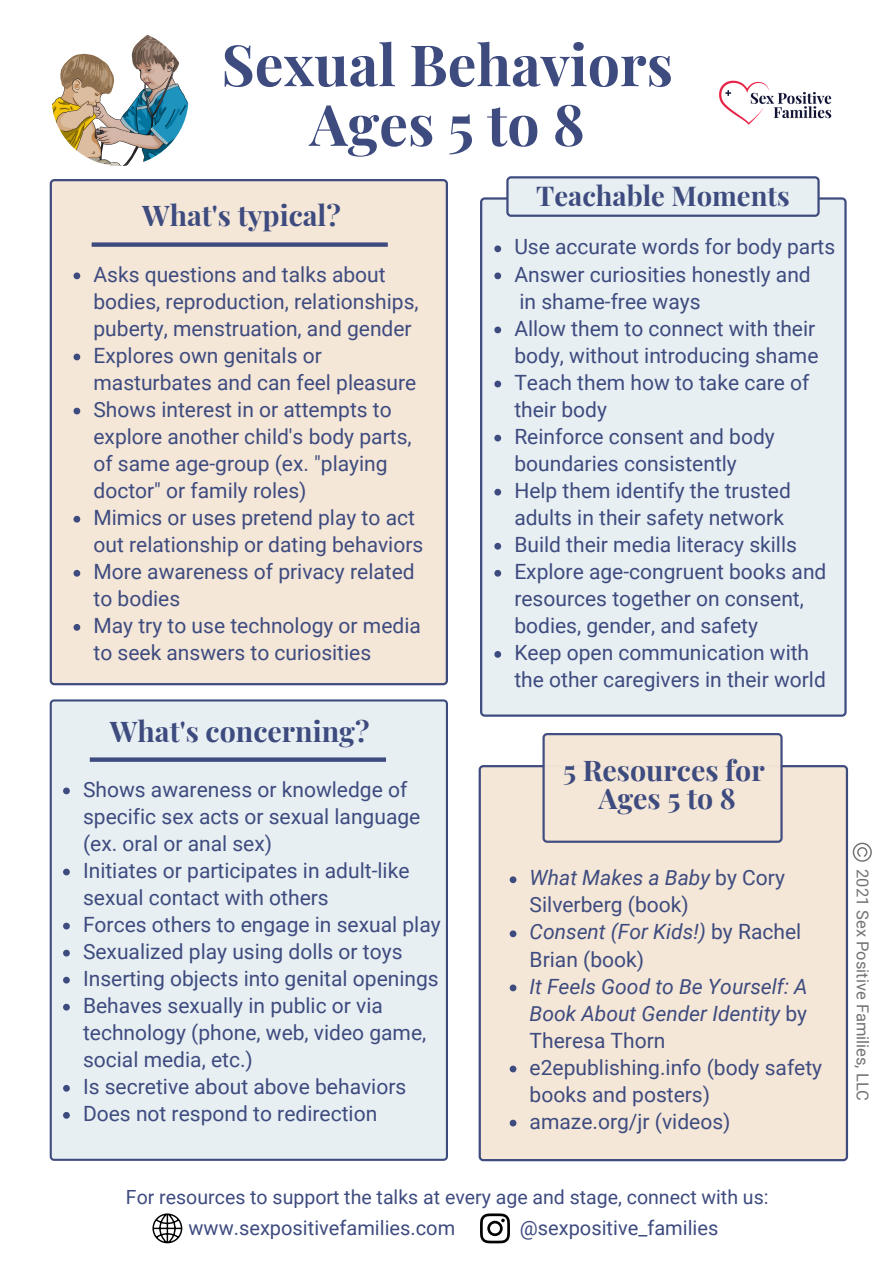
<style>
.page{position:relative;width:894px;height:1264px;background:#fff}
.page>*{position:absolute;margin:0;border:0;box-sizing:border-box;transform-origin:0 0}
.t1{font:700 57px "Playfair Display";color:#3e4b7f}
.t2{font:700 28.5px "Playfair Display";color:#3e4b7f}
.t3{font:700 27.3px "Playfair Display";color:#3e4b7f}
.t4{font:21px/27px "Roboto";color:#3e4b7f}
.t5{font:italic 21px/27px "Roboto";color:#3e4b7f;text-align:justify}
.t6{font:20.1px "Roboto";color:#3e4b7f}
.t7{font:19.5px "Roboto";color:#3e4b7f}
.t8{font:16.5px "Roboto";color:#737373}
.s1{font-style:italic}
.s2{font-style:normal}
</style>
<div class="page">
<div style="left:478px;top:765px;width:369px;height:396px;background:#f4e7d8"></div>
<div style="left:50px;top:699px;width:398px;height:461px;background:#e7eff2"></div>
<div style="left:50px;top:179px;width:398px;height:506px;background:#f4e7d8"></div>
<div style="left:480px;top:197px;width:366px;height:519px;background:#e7eff2"></div>
<svg style="left:92px;top:242px;width:296px;height:5px"></svg>
<svg style="left:506px;top:176px;width:313px;height:41px;background:#d2dbe4"></svg>
<div style="left:542px;top:733px;width:240px;height:109px;background:#f4e7d8"></div>
<svg style="left:90px;top:757px;width:296px;height:4px"></svg>
<img style="left:52px;top:29px;width:136px;height:137px;border-radius:50%">
<svg style="left:509px;top:876px;width:7px;height:7px"></svg>
<svg style="left:509px;top:930px;width:7px;height:7px"></svg>
<svg style="left:509px;top:984px;width:7px;height:7px"></svg>
<svg style="left:509px;top:1065px;width:7px;height:7px"></svg>
<svg style="left:509px;top:1119px;width:7px;height:7px"></svg>
<svg style="left:63px;top:787px;width:7px;height:7px"></svg>
<svg style="left:63px;top:868px;width:7px;height:7px"></svg>
<svg style="left:63px;top:922px;width:7px;height:7px"></svg>
<svg style="left:63px;top:949px;width:7px;height:7px"></svg>
<svg style="left:63px;top:976px;width:7px;height:7px"></svg>
<svg style="left:63px;top:1003px;width:7px;height:7px"></svg>
<svg style="left:63px;top:1084px;width:7px;height:7px"></svg>
<svg style="left:63px;top:1111px;width:7px;height:7px"></svg>
<svg style="left:494px;top:245px;width:7px;height:7px"></svg>
<svg style="left:494px;top:272px;width:7px;height:7px"></svg>
<svg style="left:494px;top:326px;width:7px;height:7px"></svg>
<svg style="left:494px;top:380px;width:7px;height:7px"></svg>
<svg style="left:494px;top:435px;width:7px;height:6px"></svg>
<svg style="left:494px;top:489px;width:7px;height:6px"></svg>
<svg style="left:494px;top:543px;width:7px;height:6px"></svg>
<svg style="left:494px;top:570px;width:7px;height:6px"></svg>
<svg style="left:494px;top:651px;width:7px;height:6px"></svg>
<svg style="left:73px;top:272px;width:7px;height:7px"></svg>
<svg style="left:73px;top:353px;width:7px;height:7px"></svg>
<svg style="left:73px;top:407px;width:7px;height:7px"></svg>
<svg style="left:73px;top:516px;width:7px;height:6px"></svg>
<svg style="left:73px;top:570px;width:7px;height:6px"></svg>
<svg style="left:73px;top:624px;width:7px;height:6px"></svg>
<img style="left:719px;top:80px;width:113px;height:45px">
<svg style="left:152px;top:1213px;width:30px;height:30px"></svg>
<svg style="left:480px;top:1213px;width:30px;height:30px"></svg>
<svg style="left:852px;top:842px;width:19px;height:19px"></svg>
<p class="t1" style="left:221px;top:25px;width:453px">Sexual Behaviors</p>
<p class="t1" style="left:309px;top:84px;width:277px">Ages 5 to 8</p>
<p class="t2" style="left:142px;top:195px;width:200px">What's typical?</p>
<p class="t4" style="left:93px;top:261px;width:326px">Asks questions and talks about bodies, reproduction, relationships, puberty, menstruation, and gender</p>
<p class="t4" style="left:93px;top:342px;width:324px">Explores own genitals or masturbates and can feel pleasure</p>
<p class="t4" style="left:93px;top:396px;width:319px">Shows interest in or attempts to explore another child's body parts, of same age-group (ex. "playing doctor" or family roles)</p>
<p class="t4" style="left:93px;top:504px;width:331px">Mimics or uses pretend play to act out relationship or dating behaviors</p>
<p class="t4" style="left:93px;top:558px;width:322px">More awareness of privacy related to bodies</p>
<p class="t4" style="left:93px;top:612px;width:329px">May try to use technology or media to seek answers to curiosities</p>
<p class="t2" style="left:110px;top:711px;width:261px">What's concerning?</p>
<p class="t4" style="left:83px;top:775px;width:339px">Shows awareness or knowledge of specific sex acts or sexual language (ex. oral or anal sex)</p>
<p class="t4" style="left:83px;top:857px;width:328px">Initiates or participates in adult-like sexual contact with others</p>
<p class="t4" style="left:83px;top:911px;width:359px">Forces others to engage in sexual play</p>
<p class="t4" style="left:83px;top:938px;width:321px">Sexualized play using dolls or toys</p>
<p class="t4" style="left:83px;top:965px;width:357px">Inserting objects into genital openings</p>
<p class="t4" style="left:83px;top:992px;width:345px">Behaves sexually in public or via technology (phone, web, video game, social media, etc.)</p>
<p class="t4" style="left:83px;top:1073px;width:325px">Is secretive about above behaviors</p>
<p class="t4" style="left:83px;top:1100px;width:295px">Does not respond to redirection</p>
<p class="t3" style="left:536px;top:176px;width:255px">Teachable Moments</p>
<p class="t4" style="left:514px;top:234px;width:322px">Use accurate words for body parts</p>
<p class="t4" style="left:514px;top:261px;width:298px">Answer curiosities honestly and in shame-free ways</p>
<p class="t4" style="left:514px;top:315px;width:305px">Allow them to connect with their body, without introducing shame</p>
<p class="t4" style="left:514px;top:369px;width:296px">Teach them how to take care of their body</p>
<p class="t4" style="left:514px;top:423px;width:262px">Reinforce consent and body boundaries consistently</p>
<p class="t4" style="left:514px;top:477px;width:278px">Help them identify the trusted adults in their safety network</p>
<p class="t4" style="left:514px;top:531px;width:284px">Build their media literacy skills</p>
<p class="t4" style="left:514px;top:558px;width:313px">Explore age-congruent books and resources together on consent, bodies, gender, and safety</p>
<p class="t4" style="left:514px;top:639px;width:313px">Keep open communication with the other caregivers in their world</p>
<p class="t2" style="left:563px;top:750px;width:203px">5 Resources for</p>
<p class="t2" style="left:598px;top:778px;width:139px">Ages 5 to 8</p>
<p class="t4" style="left:529px;top:864px;width:257px"><span class="s1">What Makes a Baby</span> by Cory<br>Silverberg (book)</p>
<p class="t4" style="left:529px;top:918px;width:273px"><span class="s1">Consent (For Kids!)</span> by Rachel<br>Brian (book)</p>
<p class="t5" style="left:529px;top:972px;width:279px">It Feels Good to Be Yourself: A Book About Gender Identity <span class="s2">by Theresa Thorn</span></p>
<p class="t4" style="left:529px;top:1053px;width:294px">e2epublishing.info (body safety books and posters)</p>
<p class="t4" style="left:529px;top:1107px;width:202px">amaze.org/jr (videos)</p>
<p class="t8" style="left:871px;top:869px;width:234px;rotate:90deg">2021 Sex Positive Families, LLC</p>
<p class="t7" style="left:126px;top:1185px;width:644px">For resources to support the talks at every age and stage, connect with us:</p>
<p class="t6" style="left:188px;top:1216px;width:268px">www.sexpositivefamilies.com</p>
<p class="t6" style="left:519px;top:1216px;width:200px">@sexpositive_families</p>
</div>
